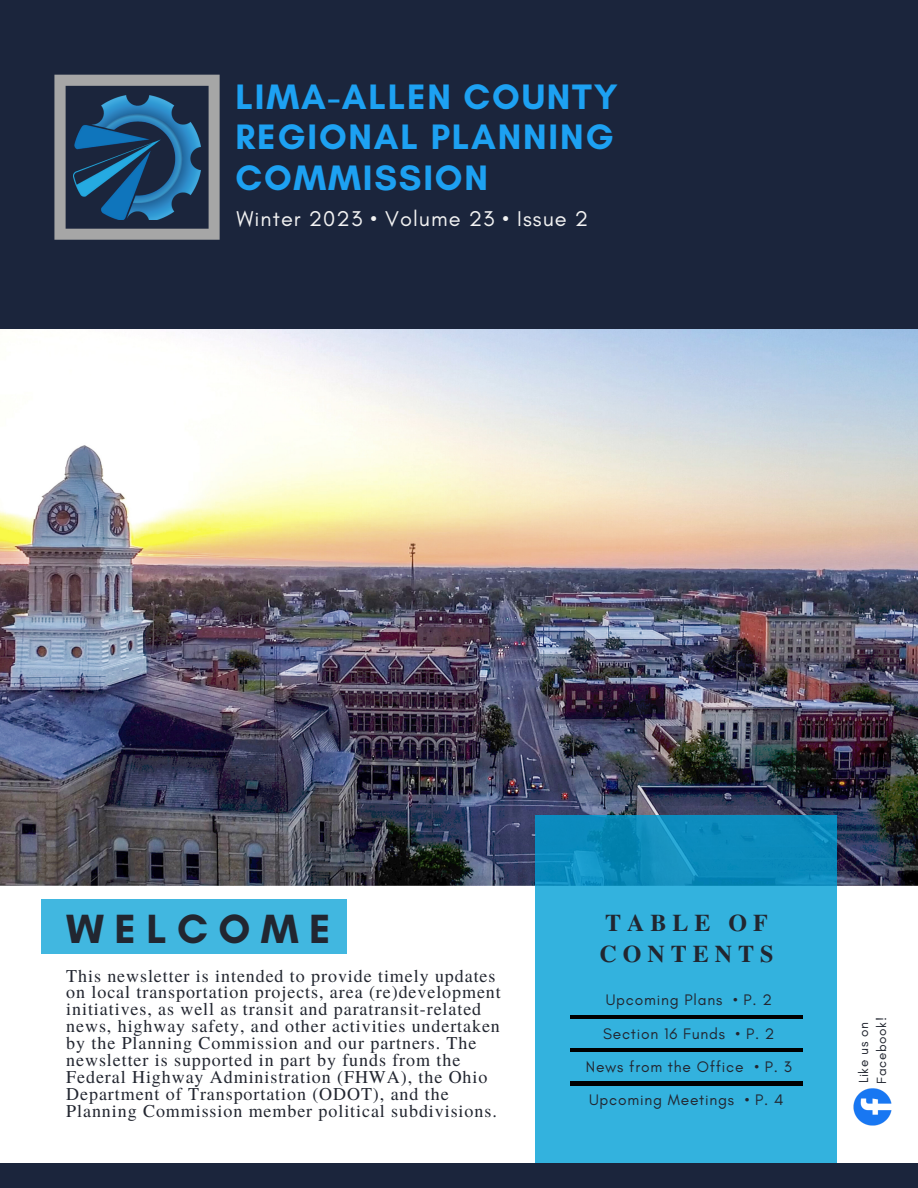
<style>
.page{position:relative;width:918px;height:1188px;background:#fff}
.page>*{position:absolute;margin:0;border:0;box-sizing:border-box;transform-origin:0 0}
.t1{font:700 41.55px "Glacial Indifference";letter-spacing:.25em;color:#222630}
.t2{font:700 36px/40.5px "Glacial Indifference";letter-spacing:.05em;color:#1da1f2;text-align:justify}
.t3{font:700 24px/31.5px "Te X Gyre Termes";letter-spacing:.25em;color:#222630}
.t4{font:21.75px "Glacial Indifference";letter-spacing:.05em;color:#f2f2f2}
.t5{font:18px/16.8px "Te X Gyre Termes";letter-spacing:.05em;color:#222630}
.t6{font:15.6px/33.5px "Glacial Indifference";letter-spacing:.05em;color:#222630}
.t7{font:13.5px/18px "Glacial Indifference";letter-spacing:.05em;color:#222630}
</style>
<div class="page">
<img style="left:0;top:328px;width:918px;height:558px">
<svg style="left:536px;top:815px;width:301px;height:348px;background:#2aa8d5"></svg>
<div style="left:0;top:19px;width:918px;height:309px;background:#1b253c"></div>
<div style="left:0;top:0;width:918px;height:38px;background:#1b253c"></div>
<div style="left:0;top:1163px;width:918px;height:25px;background:#1b253c"></div>
<img style="left:853px;top:1088px;width:39px;height:38px">
<svg style="left:54px;top:75px;width:166px;height:165px"></svg>
<img style="left:74px;top:95px;width:127px;height:125px">
<div style="left:41px;top:900px;width:306px;height:54px;background:#41b7e0"></div>
<hr style="left:570px;top:1082px;width:233px;height:3px;background:#000">
<hr style="left:570px;top:1015px;width:233px;height:3px;background:#000">
<hr style="left:570px;top:1048px;width:233px;height:4px;background:#000">
<h2 class="t2" style="left:236px;top:76px;width:384px">LIMA-ALLEN COUNTY REGIONAL PLANNING COMMISSION</h2>
<p class="t4" style="left:236px;top:206px;width:353px">Winter 2023 • Volume 23 • Issue 2</p>
<h1 class="t1" style="left:66px;top:904px;width:266px">WELCOME</h1>
<p class="t5" style="left:66px;top:966px;width:436px">This newsletter is intended to provide timely updates on local transportation projects, area (re)development initiatives, as well as transit and paratransit-related news, highway safety, and other activities undertaken by the Planning Commission and our partners. The newsletter is supported in part by funds from the Federal Highway Administration (FHWA), the Ohio Department of Transportation (ODOT), and the Planning Commission member political subdivisions.</p>
<h3 class="t3" style="left:599px;top:906px;width:175px">TABLE OF<br>CONTENTS</h3>
<p class="t6" style="left:606px;top:983px;width:168px">Upcoming Plans • P. 2</p>
<p class="t6" style="left:603px;top:1016px;width:173px">Section 16 Funds • P. 2</p>
<p class="t6" style="left:586px;top:1050px;width:207px">News from the Office • P. 3<br>Upcoming Meetings • P. 4</p>
<p class="t7" style="left:854px;top:1084px;width:68px;rotate:-90deg">Like us on<br>Facebook!</p>
</div>
